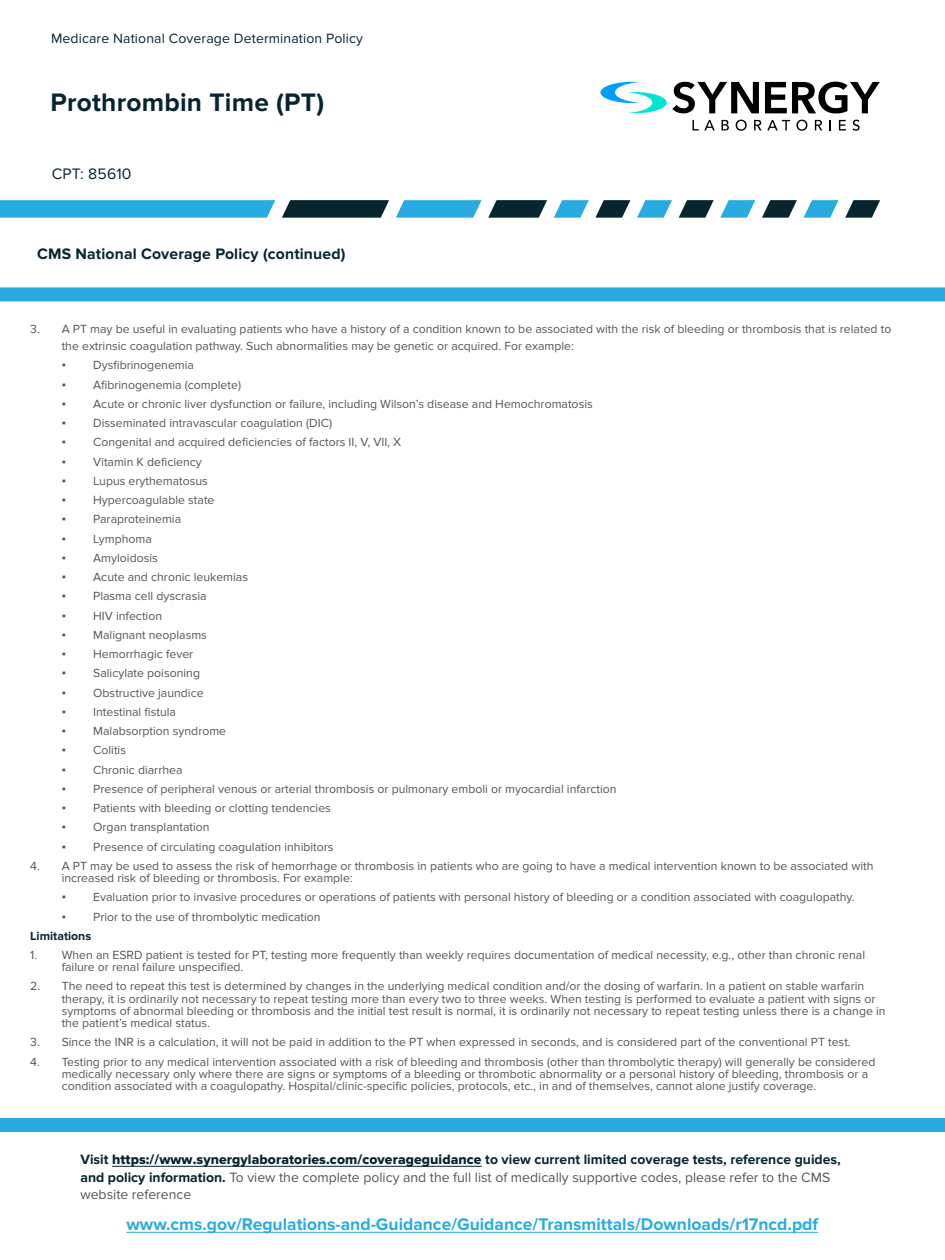
<style>
.page{position:relative;width:945px;height:1260px;background:#fff}
.page>*{position:absolute;margin:0;border:0;box-sizing:border-box;transform-origin:0 0}
.t1{font:700 26.25px "Proxima Nova";letter-spacing:.01em;color:#062531}
.t2{font:700 17.5px "Proxima Nova";color:#29abe2}
.t3{font:700 15.75px "Proxima Nova";letter-spacing:.01em;color:#062531}
.t4{font:15.75px "Proxima Nova";letter-spacing:.01em;color:#062531}
.t5{font:14px/17.5px "Proxima Nova";color:#555}
.t6{font:14px "Proxima Nova";letter-spacing:.01em;color:#062531}
.t7{font:12.25px/12.2px "Proxima Nova";color:#555}
.s1{font-family:"Times New Roman"}
.s2{font-weight:700;color:#062531}
.s3{font-family:"Proxima Nova Extrabld";color:#062531}
</style>
<div class="page">
<div style="left:0;top:287px;width:945px;height:14px;background:#29abe2"></div>
<div style="left:0;top:1118px;width:945px;height:14px;background:#29abe2"></div>
<svg style="left:0;top:200px;width:275px;height:18px;background:#31aee3"></svg>
<svg style="left:282px;top:200px;width:107px;height:18px;background:#1f3a45"></svg>
<svg style="left:488px;top:200px;width:59px;height:18px"></svg>
<svg style="left:554px;top:200px;width:35px;height:18px"></svg>
<svg style="left:595px;top:200px;width:35px;height:18px"></svg>
<svg style="left:637px;top:200px;width:35px;height:18px"></svg>
<svg style="left:679px;top:200px;width:35px;height:18px"></svg>
<svg style="left:720px;top:200px;width:35px;height:18px"></svg>
<svg style="left:762px;top:200px;width:35px;height:18px"></svg>
<svg style="left:804px;top:200px;width:35px;height:18px"></svg>
<svg style="left:845px;top:200px;width:35px;height:18px"></svg>
<svg style="left:396px;top:200px;width:86px;height:18px;background:#43b5e5"></svg>
<hr style="left:126px;top:1232px;width:692px;height:1px;background:#29abe2">
<hr style="left:112px;top:1166px;width:370px;height:1px;background:#062531">
<svg style="left:693px;top:120px;width:22px;height:10px"></svg>
<svg style="left:722px;top:120px;width:7px;height:10px"></svg>
<svg style="left:736px;top:120px;width:11px;height:11px"></svg>
<svg style="left:754px;top:120px;width:36px;height:10px"></svg>
<svg style="left:796px;top:120px;width:11px;height:11px"></svg>
<svg style="left:815px;top:120px;width:7px;height:10px"></svg>
<svg style="left:829px;top:120px;width:2px;height:10px"></svg>
<svg style="left:839px;top:120px;width:7px;height:10px"></svg>
<svg style="left:853px;top:120px;width:7px;height:11px"></svg>
<svg style="left:765px;top:82px;width:115px;height:31px"></svg>
<svg style="left:600px;top:81px;width:159px;height:32px"></svg>
<p class="t6" style="left:51px;top:30px;width:314px">Medicare National Coverage Determination Policy</p>
<h1 class="t1" style="left:50px;top:87px;width:275px">Prothrombin Time (PT)</h1>
<p class="t4" style="left:52px;top:165px;width:81px">CPT: 85610</p>
<p class="t3" style="left:37px;top:245px;width:310px">CMS National Coverage Policy (continued)</p>
<p class="t7" style="left:62px;top:320px;width:831px;line-height:17.5px;text-indent:-31px">3. A PT may be useful in evaluating patients who have a history of a condition known to be associated with the risk of bleeding or thrombosis that is related to the extrinsic coagulation pathway. Such abnormalities may be genetic or acquired. For example:</p>
<p class="t7" style="left:62px;top:359px;width:134px"><span class="s1">▪</span> Dysfibrinogenemia</p>
<p class="t7" style="left:62px;top:379px;width:181px"><span class="s1">▪</span> Afibrinogenemia (complete)</p>
<p class="t7" style="left:62px;top:398px;width:533px"><span class="s1">▪</span> Acute or chronic liver dysfunction or failure, including Wilson’s disease and Hemochromatosis</p>
<p class="t7" style="left:62px;top:417px;width:272px"><span class="s1">▪</span> Disseminated intravascular coagulation (DIC)</p>
<p class="t7" style="left:62px;top:436px;width:341px"><span class="s1">▪</span> Congenital and acquired deficiencies of factors II, V, VII, X</p>
<p class="t7" style="left:62px;top:456px;width:142px"><span class="s1">▪</span> Vitamin K deficiency</p>
<p class="t7" style="left:62px;top:475px;width:148px"><span class="s1">▪</span> Lupus erythematosus</p>
<p class="t7" style="left:62px;top:494px;width:154px"><span class="s1">▪</span> Hypercoagulable state</p>
<p class="t7" style="left:62px;top:513px;width:121px"><span class="s1">▪</span> Paraproteinemia</p>
<p class="t7" style="left:62px;top:533px;width:92px"><span class="s1">▪</span> Lymphoma</p>
<p class="t7" style="left:62px;top:552px;width:98px"><span class="s1">▪</span> Amyloidosis</p>
<p class="t7" style="left:62px;top:571px;width:188px"><span class="s1">▪</span> Acute and chronic leukemias</p>
<p class="t7" style="left:62px;top:590px;width:146px"><span class="s1">▪</span> Plasma cell dyscrasia</p>
<p class="t7" style="left:62px;top:610px;width:102px"><span class="s1">▪</span> HIV infection</p>
<p class="t7" style="left:62px;top:629px;width:147px"><span class="s1">▪</span> Malignant neoplasms</p>
<p class="t7" style="left:62px;top:648px;width:133px"><span class="s1">▪</span> Hemorrhagic fever</p>
<p class="t7" style="left:62px;top:667px;width:140px"><span class="s1">▪</span> Salicylate poisoning</p>
<p class="t7" style="left:62px;top:687px;width:143px"><span class="s1">▪</span> Obstructive jaundice</p>
<p class="t7" style="left:62px;top:706px;width:116px"><span class="s1">▪</span> Intestinal fistula</p>
<p class="t7" style="left:62px;top:725px;width:166px"><span class="s1">▪</span> Malabsorption syndrome</p>
<p class="t7" style="left:62px;top:744px;width:66px"><span class="s1">▪</span> Colitis</p>
<p class="t7" style="left:62px;top:764px;width:122px"><span class="s1">▪</span> Chronic diarrhea</p>
<p class="t7" style="left:62px;top:783px;width:556px"><span class="s1">▪</span> Presence of peripheral venous or arterial thrombosis or pulmonary emboli or myocardial infarction</p>
<p class="t7" style="left:62px;top:802px;width:271px"><span class="s1">▪</span> Patients with bleeding or clotting tendencies</p>
<p class="t7" style="left:62px;top:821px;width:149px"><span class="s1">▪</span> Organ transplantation</p>
<p class="t7" style="left:62px;top:841px;width:273px"><span class="s1">▪</span> Presence of circulating coagulation inhibitors</p>
<p class="t7" style="left:62px;top:860px;width:813px;text-indent:-31px">4. A PT may be used to assess the risk of hemorrhage or thrombosis in patients who are going to have a medical intervention known to be associated with increased risk of bleeding or thrombosis. For example:</p>
<p class="t7" style="left:62px;top:891px;width:795px"><span class="s1">▪</span> Evaluation prior to invasive procedures or operations of patients with personal history of bleeding or a condition associated with coagulopathy.</p>
<p class="t7" style="left:30px;top:907px;width:292px;line-height:19.2px;text-indent:32px"><span class="s1">▪</span> Prior to the use of thrombolytic medication<br><span class="s2">Limitations</span></p>
<p class="t7" style="left:62px;top:949px;width:805px;text-indent:-31px">1. When an ESRD patient is tested for PT, testing more frequently than weekly requires documentation of medical necessity, e.g., other than chronic renal failure or renal failure unspecified.</p>
<p class="t7" style="left:62px;top:980px;width:825px;text-indent:-31px">2. The need to repeat this test is determined by changes in the underlying medical condition and/or the dosing of warfarin. In a patient on stable warfarin therapy, it is ordinarily not necessary to repeat testing more than every two to three weeks. When testing is performed to evaluate a patient with signs or symptoms of abnormal bleeding or thrombosis and the initial test result is normal, it is ordinarily not necessary to repeat testing unless there is a change in the patient’s medical status.</p>
<p class="t7" style="left:30px;top:1036px;width:822px">3. Since the INR is a calculation, it will not be paid in addition to the PT when expressed in seconds, and is considered part of the conventional PT test.</p>
<p class="t7" style="left:62px;top:1056px;width:815px;text-indent:-31px">4. Testing prior to any medical intervention associated with a risk of bleeding and thrombosis (other than thrombolytic therapy) will generally be considered medically necessary only where there are signs or symptoms of a bleeding or thrombotic abnormality or a personal history of bleeding, thrombosis or a condition associated with a coagulopathy. Hospital/clinic-specific policies, protocols, etc., in and of themselves, cannot alone justify coverage.</p>
<p class="t5" style="left:81px;top:1151px;width:762px"><span class="s2">Visit</span> <span class="s3">https://www.synergylaboratories.com/coverageguidance</span> <span class="s2">to view current limited coverage tests, reference guides, and policy information.</span> To view the complete policy and the full list of medically supportive codes, please refer to the CMS website reference</p>
<h2 class="t2" style="left:126px;top:1214px;width:693px">www.cms.gov/Regulations-and-Guidance/Guidance/Transmittals/Downloads/r17ncd.pdf</h2>
</div>
